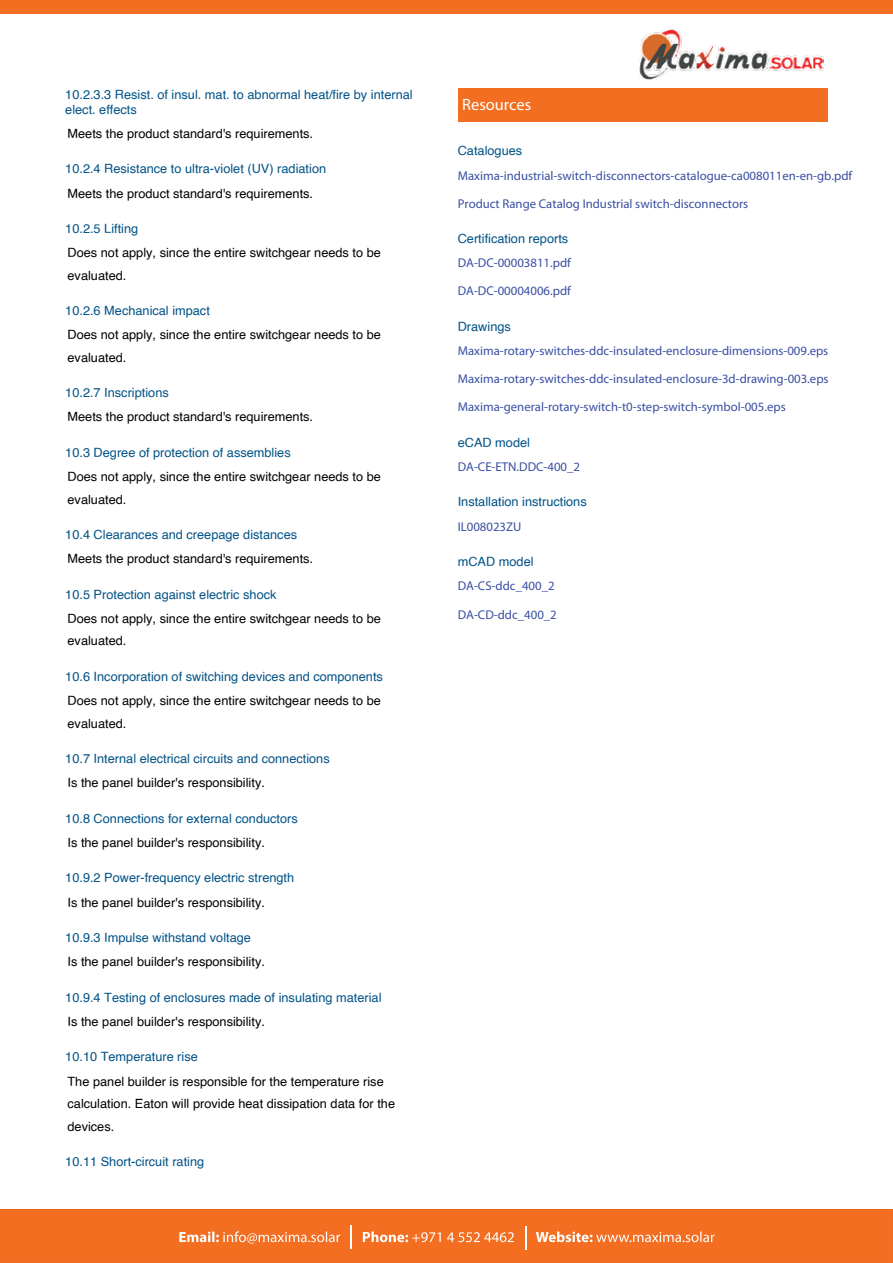
<style>
.page{position:relative;width:893px;height:1263px;background:#fff}
.page>*{position:absolute;margin:0;border:0;box-sizing:border-box;transform-origin:0 0}
.t1{font:16.35px "Myriad Pro";color:#fff}
.t2{font:12.75px/22.5px "Helvetica";color:#000}
.t3{font:12.75px/14.7px "Helvetica";color:#005287}
.t4{font:12.75px "Myriad Pro";color:#394fa2}
</style>
<div class="page">
<div style="left:458px;top:88px;width:369px;height:33px;background:#f36e21"></div>
<div style="left:0;top:1210px;width:892px;height:53px;background:#f36e21"></div>
<img style="left:363px;top:1231px;width:151px;height:11px">
<img style="left:536px;top:1231px;width:178px;height:11px">
<img style="left:179px;top:1231px;width:161px;height:13px">
<svg style="left:351px;top:1226px;width:1px;height:22px"></svg>
<svg style="left:525px;top:1227px;width:1px;height:22px"></svg>
<img style="left:639px;top:29px;width:184px;height:51px">
<div style="left:0;top:0;width:892px;height:13px;background:#f36e21"></div>
<p class="t3" style="left:65px;top:88px;width:349px">10.2.3.3 Resist. of insul. mat. to abnormal heat/fire by internal elect. effects</p>
<p class="t2" style="left:68px;top:123px;width:247px">Meets the product standard's requirements.</p>
<p class="t3" style="left:65px;top:162px;width:262px">10.2.4 Resistance to ultra-violet (UV) radiation</p>
<p class="t2" style="left:68px;top:182px;width:247px">Meets the product standard's requirements.</p>
<p class="t3" style="left:65px;top:222px;width:75px">10.2.5 Lifting</p>
<p class="t2" style="left:68px;top:242px;width:315px">Does not apply, since the entire switchgear needs to be evaluated.</p>
<p class="t3" style="left:65px;top:304px;width:146px">10.2.6 Mechanical impact</p>
<p class="t2" style="left:68px;top:324px;width:315px">Does not apply, since the entire switchgear needs to be evaluated.</p>
<p class="t3" style="left:65px;top:386px;width:105px">10.2.7 Inscriptions</p>
<p class="t2" style="left:68px;top:406px;width:247px">Meets the product standard's requirements.</p>
<p class="t3" style="left:65px;top:446px;width:227px">10.3 Degree of protection of assemblies</p>
<p class="t2" style="left:68px;top:466px;width:315px">Does not apply, since the entire switchgear needs to be evaluated.</p>
<p class="t3" style="left:65px;top:528px;width:233px">10.4 Clearances and creepage distances</p>
<p class="t2" style="left:68px;top:548px;width:247px">Meets the product standard's requirements.</p>
<p class="t3" style="left:65px;top:587px;width:213px">10.5 Protection against electric shock</p>
<p class="t2" style="left:68px;top:608px;width:315px">Does not apply, since the entire switchgear needs to be evaluated.</p>
<p class="t3" style="left:65px;top:670px;width:319px">10.6 Incorporation of switching devices and components</p>
<p class="t2" style="left:68px;top:690px;width:315px">Does not apply, since the entire switchgear needs to be evaluated.</p>
<p class="t3" style="left:65px;top:752px;width:266px">10.7 Internal electrical circuits and connections</p>
<p class="t2" style="left:68px;top:772px;width:199px">Is the panel builder's responsibility.</p>
<p class="t3" style="left:65px;top:811px;width:234px">10.8 Connections for external conductors</p>
<p class="t2" style="left:68px;top:832px;width:199px">Is the panel builder's responsibility.</p>
<p class="t3" style="left:65px;top:871px;width:230px">10.9.2 Power-frequency electric strength</p>
<p class="t2" style="left:68px;top:891px;width:199px">Is the panel builder's responsibility.</p>
<p class="t3" style="left:65px;top:931px;width:187px">10.9.3 Impulse withstand voltage</p>
<p class="t2" style="left:68px;top:951px;width:199px">Is the panel builder's responsibility.</p>
<p class="t3" style="left:65px;top:990px;width:318px">10.9.4 Testing of enclosures made of insulating material</p>
<p class="t2" style="left:68px;top:1011px;width:199px">Is the panel builder's responsibility.</p>
<p class="t3" style="left:65px;top:1050px;width:134px">10.10 Temperature rise</p>
<p class="t2" style="left:68px;top:1070px;width:329px">The panel builder is responsible for the temperature rise calculation. Eaton will provide heat dissipation data for the devices.</p>
<p class="t3" style="left:65px;top:1155px;width:140px">10.11 Short-circuit rating</p>
<p class="t1" style="left:462px;top:95px;width:71px">Resources</p>
<p class="t3" style="left:458px;top:144px;width:66px">Catalogues</p>
<p class="t4" style="left:458px;top:167px;width:396px">Maxima-industrial-switch-disconnectors-catalogue-ca008011en-en-gb.pdf</p>
<p class="t4" style="left:458px;top:196px;width:292px">Product Range Catalog Industrial switch-disconnectors</p>
<p class="t3" style="left:458px;top:231px;width:112px">Certification reports</p>
<p class="t4" style="left:458px;top:255px;width:115px">DA-DC-00003811.pdf</p>
<p class="t4" style="left:458px;top:283px;width:115px">DA-DC-00004006.pdf</p>
<p class="t3" style="left:458px;top:319px;width:55px">Drawings</p>
<p class="t4" style="left:458px;top:343px;width:372px">Maxima-rotary-switches-ddc-insulated-enclosure-dimensions-009.eps</p>
<p class="t4" style="left:458px;top:371px;width:372px">Maxima-rotary-switches-ddc-insulated-enclosure-3d-drawing-003.eps</p>
<p class="t4" style="left:458px;top:399px;width:329px">Maxima-general-rotary-switch-t0-step-switch-symbol-005.eps</p>
<p class="t3" style="left:458px;top:435px;width:74px">eCAD model</p>
<p class="t4" style="left:458px;top:459px;width:124px">DA-CE-ETN.DDC-400_2</p>
<p class="t3" style="left:458px;top:495px;width:130px">Installation instructions</p>
<p class="t4" style="left:458px;top:519px;width:65px">IL008023ZU</p>
<p class="t3" style="left:458px;top:554px;width:77px">mCAD model</p>
<p class="t4" style="left:458px;top:578px;width:98px">DA-CS-ddc_400_2</p>
<p class="t4" style="left:458px;top:606px;width:101px">DA-CD-ddc_400_2</p>
</div>
